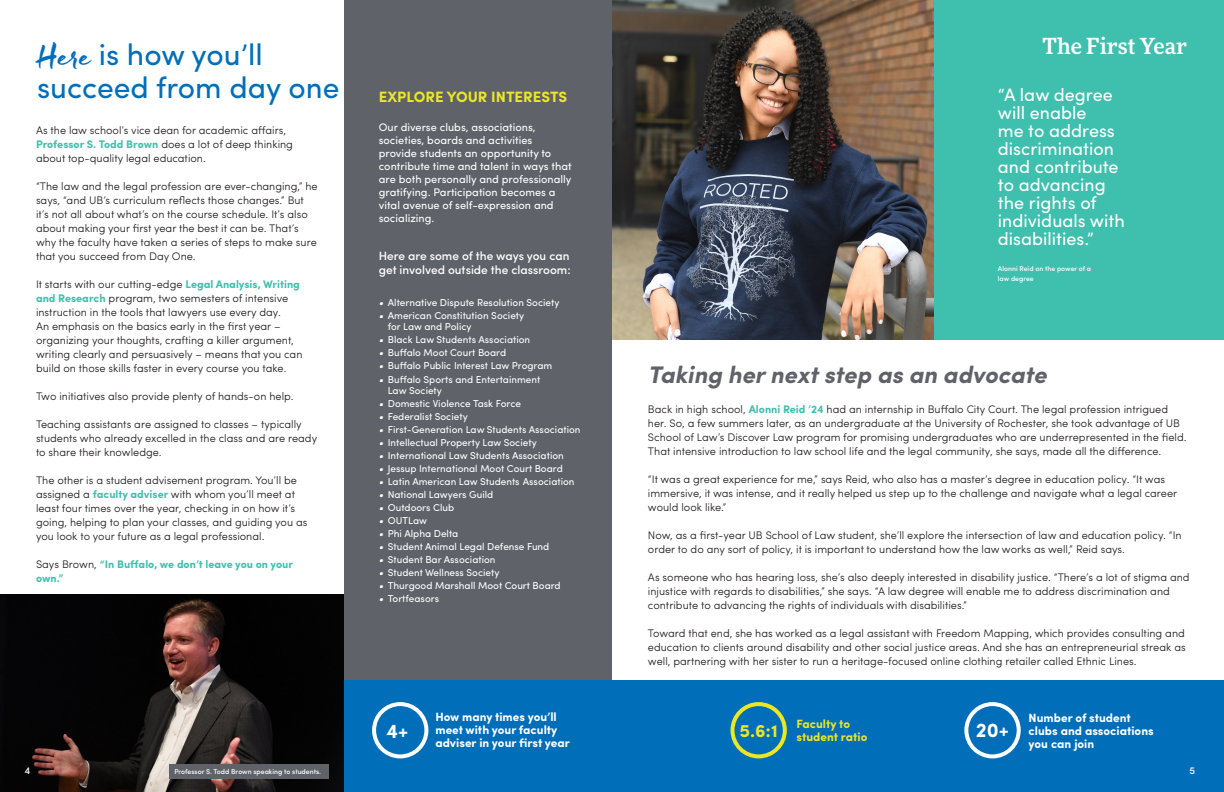
<style>
.page{position:relative;width:1224px;height:792px;background:#fff}
.page>*{position:absolute;margin:0;border:0;box-sizing:border-box;transform-origin:0 0}
._1_Column_Style{font:30px/33px "Sofia Pro";color:#006eb9}
._1_Column_Style-2{font:italic 700 24px "Sofia Pro";color:#5f6369}
.t1{font:500 22px "More Pro";color:#fff}
._1_Column_Style-3{font:700 20px "Sofia Pro";color:#fff}
._1_Column_Style-4{font:18px/18px "Sofia Pro";color:#fff}
._1_Column_Style-5{font:700 18px "Sofia Pro";color:#ebe823}
._1_Column_Style-6{font:700 15px "Sofia Pro";color:#ebe823}
._1_Column_Style-7{font:700 12px/13px "Sofia Pro";color:#fff}
._1_Column_Style-8{font:500 12px/14px "Sofia Pro";color:#fff}
._1_Column_Style-9{font:700 12px/13px "Sofia Pro";color:#ebe823}
._1_Column_Style-10{font:300 11px/14px "Sofia Pro";color:#231f20}
._1_Column_Style-11{font:11px/13px "Sofia Pro";color:#fff}
._1_Column_Style-12{font:700 11px/14px "Sofia Pro";color:#3fbfae}
.t2{font:10px/11px "Sofia Pro";color:#fff}
._1_Column_Style-13{font:500 10px "Sofia Pro";color:#fff}
._1_Column_Style-14{font:500 7px/10px "Sofia Pro";color:#fff}
.s1{font-family:"Freeland";font-size:31px}
.s2{font-weight:700;color:#3fbfae}
.s3{font-weight:300;color:#231f20}
.s4{font-weight:600;font-style:italic}
</style>
<div class="page">
<img style="left:612px;top:0;width:323px;height:339px">
<div style="left:935px;top:0;width:289px;height:339px;background:#3fbfae"></div>
<img style="left:0;top:594px;width:345px;height:198px">
<div style="left:345px;top:0;width:267px;height:693px;background:#5f6369"></div>
<div style="left:345px;top:680px;width:879px;height:112px;background:#006eb9"></div>
<div style="left:730px;top:702px;width:57px;height:56px;border:4px solid #ebe823;border-radius:50%"></div>
<div style="left:372px;top:702px;width:56px;height:56px;border:4px solid #fff;border-radius:50%"></div>
<div style="left:964px;top:702px;width:57px;height:56px;border:4px solid #fff;border-radius:50%"></div>
<div style="left:169px;top:764px;width:159px;height:15px;background:#5f6369"></div>
<p class="_1_Column_Style" style="left:37px;top:35px;width:304px"><span class="s1">Here</span> is how you’ll succeed from day one</p>
<p class="_1_Column_Style-10" style="left:36px;top:123px;width:259px">As the law school’s vice dean for academic affairs,<br><span class="s2">Professor S. Todd Brown</span> does a lot of deep thinking about top-quality legal education.</p>
<p class="_1_Column_Style-10" style="left:36px;top:179px;width:283px">“The law and the legal profession are ever-changing,” he says, “and UB’s curriculum reflects those changes.” But it’s not all about what’s on the course schedule. It’s also about making your first year the best it can be. That’s why the faculty have taken a series of steps to make sure that you succeed from Day One.</p>
<p class="_1_Column_Style-10" style="left:36px;top:277px;width:268px">It starts with our cutting-edge <span class="s2">Legal Analysis, Writing and Research</span> program, two semesters of intensive instruction in the tools that lawyers use every day.<br>An emphasis on the basics early in the first year – organizing your thoughts, crafting a killer argument, writing clearly and persuasively – means that you can build on those skills faster in every course you take.</p>
<p class="_1_Column_Style-10" style="left:36px;top:389px;width:259px">Two initiatives also provide plenty of hands-on help.</p>
<p class="_1_Column_Style-10" style="left:36px;top:417px;width:283px">Teaching assistants are assigned to classes – typically students who already excelled in the class and are ready to share their knowledge.</p>
<p class="_1_Column_Style-10" style="left:36px;top:473px;width:273px">The other is a student advisement program. You’ll be assigned a <span class="s2">faculty adviser</span> with whom you’ll meet at least four times over the year, checking in on how it’s going, helping to plan your classes, and guiding you as you look to your future as a legal professional.</p>
<p class="_1_Column_Style-12" style="left:36px;top:557px;width:259px"><span class="s3">Says Brown,</span> “In Buffalo, we don’t leave you on your own.”</p>
<p class="_1_Column_Style-6" style="left:379px;top:85px;width:190px">EXPLORE YOUR INTERESTS</p>
<p class="_1_Column_Style-11" style="left:379px;top:120px;width:194px">Our diverse clubs, associations, societies, boards and activities provide students an opportunity to contribute time and talent in ways that are both personally and professionally gratifying. Participation becomes a vital avenue of self-expression and socializing.</p>
<p class="_1_Column_Style-8" style="left:379px;top:248px;width:193px">Here are some of the ways you can get involved outside the classroom:</p>
<p class="t2" style="left:379px;top:297px;width:182px"><span class="s4">•</span> Alternative Dispute Resolution Society</p>
<p class="t2" style="left:388px;top:309px;width:138px;text-indent:-9px"><span class="s4">•</span> American Constitution Society for Law and Policy</p>
<p class="t2" style="left:379px;top:333px;width:153px"><span class="s4">•</span> Black Law Students Association</p>
<p class="t2" style="left:379px;top:346px;width:129px"><span class="s4">•</span> Buffalo Moot Court Board</p>
<p class="t2" style="left:379px;top:359px;width:175px"><span class="s4">•</span> Buffalo Public Interest Law Program</p>
<p class="t2" style="left:388px;top:374px;width:154px;text-indent:-9px"><span class="s4">•</span> Buffalo Sports and Entertainment<br>Law Society</p>
<p class="t2" style="left:379px;top:397px;width:144px"><span class="s4">•</span> Domestic Violence Task Force</p>
<p class="t2" style="left:379px;top:410px;width:90px"><span class="s4">•</span> Federalist Society</p>
<p class="t2" style="left:379px;top:423px;width:203px"><span class="s4">•</span> First-Generation Law Students Association</p>
<p class="t2" style="left:379px;top:436px;width:159px"><span class="s4">•</span> Intellectual Property Law Society</p>
<p class="t2" style="left:379px;top:449px;width:187px"><span class="s4">•</span> International Law Students Association</p>
<p class="t2" style="left:379px;top:462px;width:186px"><span class="s4">•</span> Jessup International Moot Court Board</p>
<p class="t2" style="left:379px;top:475px;width:197px"><span class="s4">•</span> Latin American Law Students Association</p>
<p class="t2" style="left:379px;top:488px;width:116px"><span class="s4">•</span> National Lawyers Guild</p>
<p class="t2" style="left:379px;top:501px;width:77px"><span class="s4">•</span> Outdoors Club</p>
<p class="t2" style="left:379px;top:514px;width:50px"><span class="s4">•</span> OUTLaw</p>
<p class="t2" style="left:379px;top:527px;width:81px"><span class="s4">•</span> Phi Alpha Delta</p>
<p class="t2" style="left:379px;top:540px;width:172px"><span class="s4">•</span> Student Animal Legal Defense Fund</p>
<p class="t2" style="left:379px;top:553px;width:118px"><span class="s4">•</span> Student Bar Association</p>
<p class="t2" style="left:379px;top:566px;width:122px"><span class="s4">•</span> Student Wellness Society</p>
<p class="t2" style="left:379px;top:579px;width:183px"><span class="s4">•</span> Thurgood Marshall Moot Court Board</p>
<p class="t2" style="left:379px;top:592px;width:62px"><span class="s4">•</span> Tortfeasors</p>
<p class="t1" style="left:1043px;top:30px;width:146px">The First Year</p>
<p class="_1_Column_Style-4" style="left:998px;top:84px;width:128px">“A law degree will enable<br>me to address discrimination and contribute to advancing the rights of individuals with disabilities.”</p>
<p class="_1_Column_Style-14" style="left:998px;top:263px;width:95px">Alonni Reid on the power of a law degree</p>
<p class="_1_Column_Style-2" style="left:648px;top:356px;width:400px">Taking her next step as an advocate</p>
<p class="_1_Column_Style-10" style="left:648px;top:402px;width:540px">Back in high school, <span class="s2">Alonni Reid ’24</span> had an internship in Buffalo City Court. The legal profession intrigued her. So, a few summers later, as an undergraduate at the University of Rochester, she took advantage of UB School of Law’s Discover Law program for promising undergraduates who are underrepresented in the field.<br>That intensive introduction to law school life and the legal community, she says, made all the difference.</p>
<p class="_1_Column_Style-10" style="left:648px;top:472px;width:531px">“It was a great experience for me,” says Reid, who also has a master’s degree in education policy. “It was immersive, it was intense, and it really helped us step up to the challenge and navigate what a legal career would look like.”</p>
<p class="_1_Column_Style-10" style="left:648px;top:528px;width:535px">Now, as a first-year UB School of Law student, she’ll explore the intersection of law and education policy. “In order to do any sort of policy, it is important to understand how the law works as well,” Reid says.</p>
<p class="_1_Column_Style-10" style="left:648px;top:570px;width:543px">As someone who has hearing loss, she’s also deeply interested in disability justice. “There’s a lot of stigma and injustice with regards to disabilities,” she says. “A law degree will enable me to address discrimination and contribute to advancing the rights of individuals with disabilities.”</p>
<p class="_1_Column_Style-10" style="left:648px;top:626px;width:539px;text-align:justify">Toward that end, she has worked as a legal assistant with Freedom Mapping, which provides consulting and education to clients around disability and other social justice areas. And she has an entrepreneurial streak as well, partnering with her sister to run a heritage-focused online clothing retailer called Ethnic Lines.</p>
<p class="_1_Column_Style-7" style="left:435px;top:709px;width:136px">How many times you’ll meet with your faculty adviser in your first year</p>
<p class="_1_Column_Style-7" style="left:1029px;top:710px;width:127px">Number of student clubs and associations you can join</p>
<p class="_1_Column_Style-9" style="left:796px;top:717px;width:73px">Faculty to student ratio</p>
<p class="_1_Column_Style-3" style="left:386px;top:715px;width:24px">4+</p>
<p class="_1_Column_Style-5" style="left:739px;top:717px;width:40px">5.6:1</p>
<p class="_1_Column_Style-3" style="left:976px;top:715px;width:35px">20+</p>
<p class="_1_Column_Style-13" style="left:24px;top:763px;width:7px">4</p>
<p class="_1_Column_Style-13" style="left:1190px;top:763px;width:7px">5</p>
<p class="_1_Column_Style-14" style="left:174px;top:766px;width:148px">Professor S. Todd Brown speaking to students.</p>
</div>
